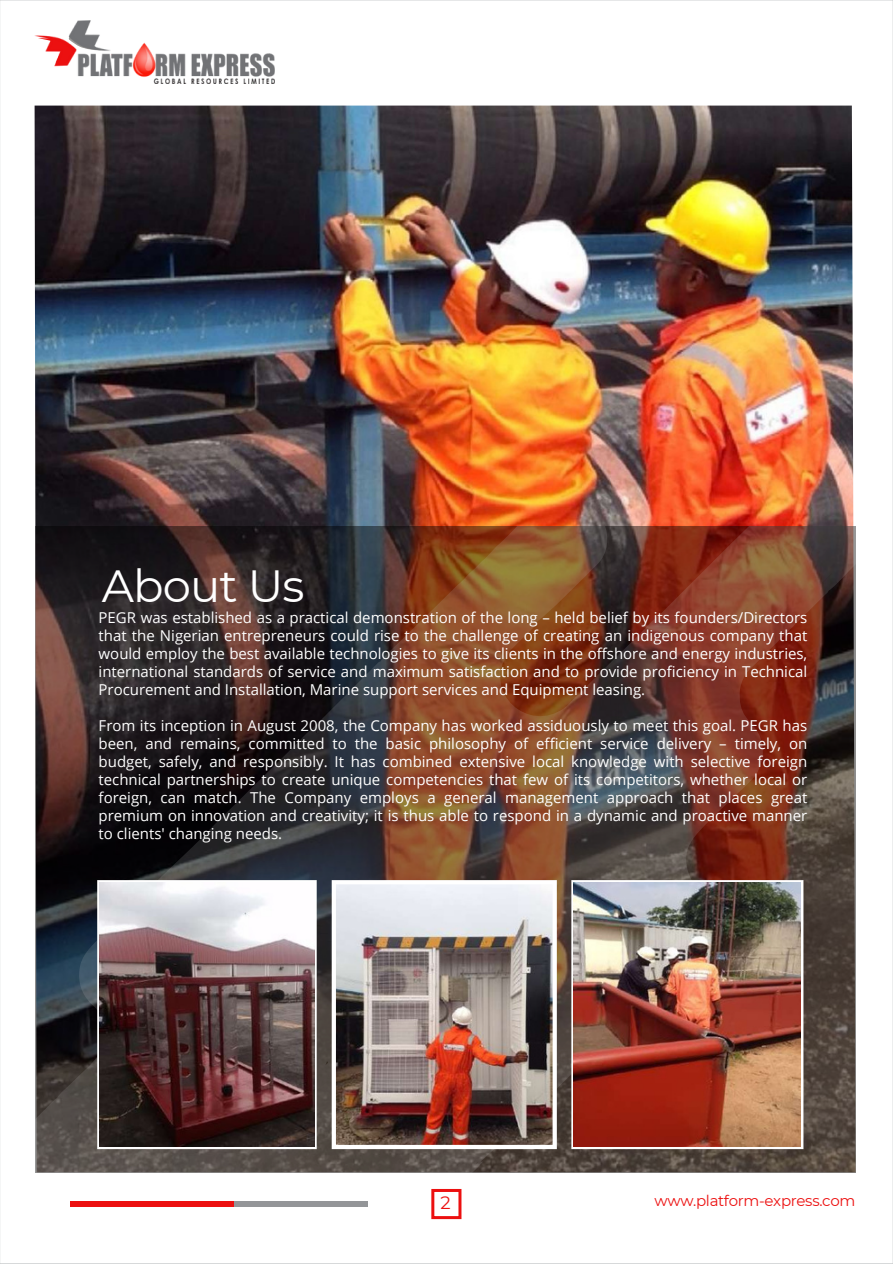
<style>
.page{position:relative;width:893px;height:1264px;background:#fff}
.page>*{position:absolute;margin:0;border:0;box-sizing:border-box;transform-origin:0 0}
.t1{font:45px "Montserrat";letter-spacing:-.02em;color:#fff}
.t2{font:18px "Montserrat";color:#ec1010}
.t3{font:15px/18px "Open Sans";color:#fff;text-align:justify}
.t4{font:15px "Montserrat";letter-spacing:-.02em;color:#ec1010}
</style>
<div class="page">
<img style="left:35px;top:106px;width:818px;height:314px">
<img style="left:35px;top:420px;width:821px;height:753px">
<div style="left:431px;top:1188px;width:30px;height:31px;border:3px solid #ec1010"></div>
<div style="left:70px;top:1201px;width:165px;height:5px;background:#ec1010"></div>
<div style="left:234px;top:1201px;width:134px;height:5px;background:#939598"></div>
<div style="left:571px;top:880px;width:232px;height:269px;border:4px solid #fff"></div>
<div style="left:97px;top:880px;width:220px;height:269px;border:4px solid #fff"></div>
<img style="left:573px;top:882px;width:227px;height:264px">
<img style="left:99px;top:882px;width:215px;height:264px">
<img style="left:336px;top:885px;width:215px;height:259px">
<div style="left:331px;top:880px;width:225px;height:269px;border:4px solid #fff"></div>
<img style="left:35px;top:20px;width:239px;height:63px">
<p class="t1" style="left:102px;top:558px;width:204px">About Us</p>
<p class="t3" style="left:99px;top:608px;width:710px">PEGR was established as a practical demonstration of the long – held belief by its founders/Directors that the Nigerian entrepreneurs could rise to the challenge of creating an indigenous company that would employ the best available technologies to give its clients in the offshore and energy industries, international standards of service and maximum satisfaction and to provide proficiency in Technical Procurement and Installation, Marine support services and Equipment leasing.</p>
<p class="t3" style="left:99px;top:716px;width:710px">From its inception in August 2008, the Company has worked assiduously to meet this goal. PEGR has been, and remains, committed to the basic philosophy of efficient service delivery – timely, on budget, safely, and responsibly. It has combined extensive local knowledge with selective foreign technical partnerships to create unique competencies that few of its competitors, whether local or foreign, can match. The Company employs a general management approach that places great premium on innovation and creativity; it is thus able to respond in a dynamic and proactive manner to clients' changing needs.</p>
<p class="t2" style="left:440px;top:1191px;width:12px">2</p>
<p class="t4" style="left:654px;top:1191px;width:202px">www.platform-express.com</p>
</div>
